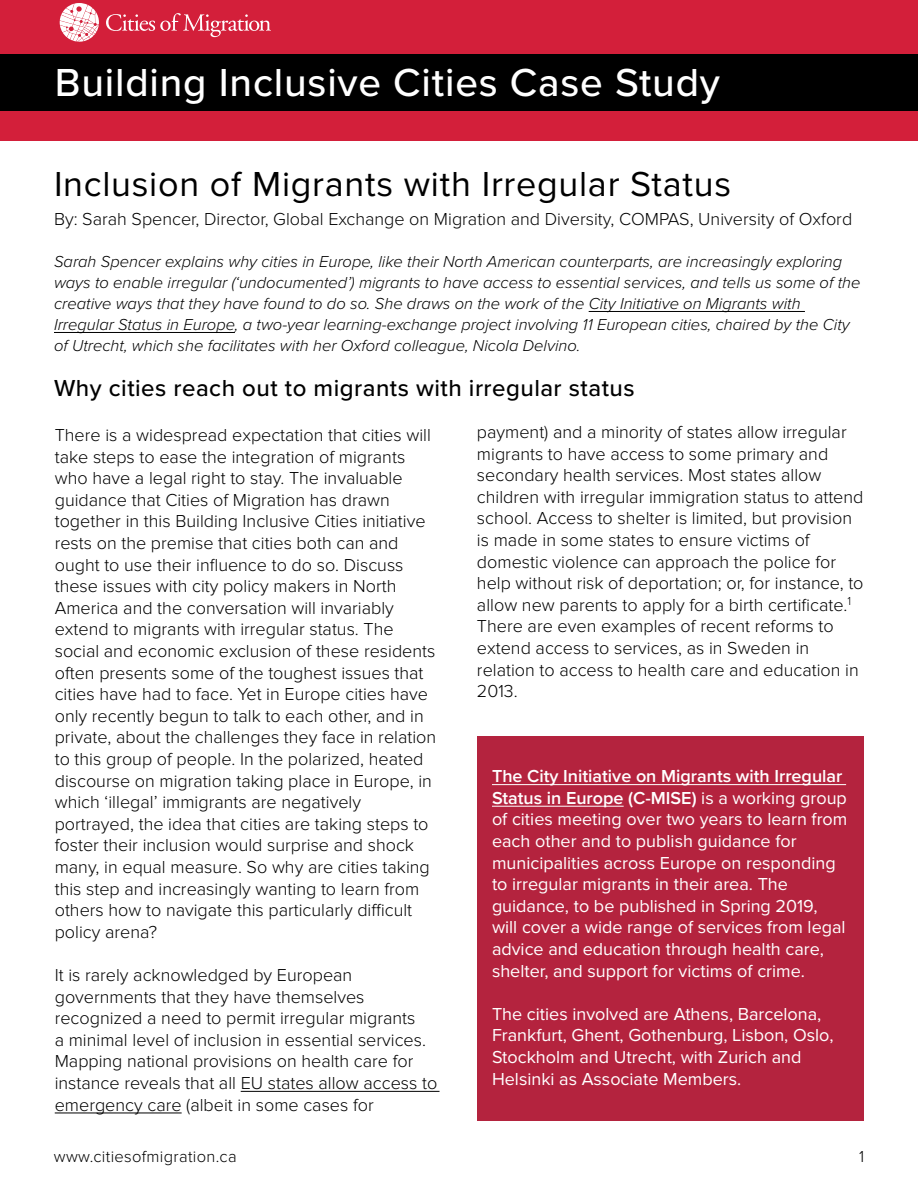
<style>
.page{position:relative;width:918px;height:1188px;background:#fff}
.page>*{position:absolute;margin:0;border:0;box-sizing:border-box;transform-origin:0 0}
.t1{font:500 40.5px "Proxima Nova";letter-spacing:.02em;color:#fff}
.t2{font:36px "Proxima Nova";letter-spacing:.02em;color:#000}
.t3{font:500 24px "Proxima Nova";letter-spacing:.02em;color:#000}
.t4{font:300 18px/21.6px "Proxima Nova";color:#000}
.t5{font:18px/21.6px "Proxima Nova";color:#fff}
.t6{font:italic 300 16.5px/21px "Proxima Nova";color:#000}
.t7{font:300 16.5px "Proxima Nova";letter-spacing:.02em;color:#000}
.s1{font-weight:600}
</style>
<div class="page">
<div style="left:0;top:0;width:918px;height:140px;background:#d31f3a"></div>
<svg style="left:106px;top:13px;width:165px;height:24px"></svg>
<svg style="left:60px;top:3px;width:39px;height:39px"></svg>
<div style="left:477px;top:736px;width:387px;height:384px;background:#b4233e"></div>
<hr style="left:589px;top:311px;width:216px;height:1px;background:#000">
<hr style="left:54px;top:332px;width:181px;height:1px;background:#000">
<hr style="left:241px;top:1091px;width:199px;height:1px;background:#000">
<hr style="left:55px;top:1113px;width:127px;height:1px;background:#000">
<hr style="left:492px;top:784px;width:354px;height:1px;background:#fff">
<hr style="left:492px;top:806px;width:132px;height:1px;background:#fff">
<div style="left:0;top:55px;width:918px;height:56px;background:#000"></div>
<h1 class="t1" style="left:55px;top:53px;width:667px">Building Inclusive Cities Case Study</h1>
<h2 class="t2" style="left:54px;top:164px;width:679px">Inclusion of Migrants with Irregular Status</h2>
<p class="t4" style="left:54px;top:209px;width:800px">By: Sarah Spencer, Director, Global Exchange on Migration and Diversity, COMPAS, University of Oxford</p>
<p class="t6" style="left:54px;top:250px;width:808px">Sarah Spencer explains why cities in Europe, like their North American counterparts, are increasingly exploring ways to enable irregular (‘undocumented’) migrants to have access to essential services, and tells us some of the creative ways that they have found to do so. She draws on the work of the City Initiative on Migrants with Irregular Status in Europe, a two-year learning-exchange project involving 11 European cities, chaired by the City of Utrecht, which she facilitates with her Oxford colleague, Nicola Delvino.</p>
<h3 class="t3" style="left:54px;top:370px;width:582px">Why cities reach out to migrants with irregular status</h3>
<p class="t4" style="left:55px;top:425px;width:383px">There is a widespread expectation that cities will take steps to ease the integration of migrants who have a legal right to stay. The invaluable guidance that Cities of Migration has drawn together in this Building Inclusive Cities initiative rests on the premise that cities both can and ought to use their influence to do so. Discuss these issues with city policy makers in North America and the conversation will invariably extend to migrants with irregular status. The social and economic exclusion of these residents often presents some of the toughest issues that cities have had to face. Yet in Europe cities have only recently begun to talk to each other, and in private, about the challenges they face in relation to this group of people. In the polarized, heated discourse on migration taking place in Europe, in which ‘illegal’ immigrants are negatively portrayed, the idea that cities are taking steps to foster their inclusion would surprise and shock many, in equal measure. So why are cities taking this step and increasingly wanting to learn from others how to navigate this particularly difficult policy arena?</p>
<p class="t4" style="left:55px;top:965px;width:384px">It is rarely acknowledged by European governments that they have themselves recognized a need to permit irregular migrants<br>a minimal level of inclusion in essential services.<br>Mapping national provisions on health care for instance reveals that all EU states allow access to emergency care (albeit in some cases for</p>
<p class="t4" style="left:477px;top:422px;width:388px">payment) and a minority of states allow irregular migrants to have access to some primary and secondary health services. Most states allow children with irregular immigration status to attend school. Access to shelter is limited, but provision is made in some states to ensure victims of domestic violence can approach the police for help without risk of deportation; or, for instance, to allow new parents to apply for a birth certificate.<sup>1<br></sup>There are even examples of recent reforms to extend access to services, as in Sweden in relation to access to health care and education in 2013.</p>
<p class="t5" style="left:492px;top:766px;width:357px"><span class="s1">The City Initiative on Migrants with Irregular Status in Europe (C-MISE)</span> is a working group of cities meeting over two years to learn from each other and to publish guidance for municipalities across Europe on responding to irregular migrants in their area. The guidance, to be published in Spring 2019,<br>will cover a wide range of services from legal advice and education through health care, shelter, and support for victims of crime.</p>
<p class="t5" style="left:492px;top:1004px;width:343px">The cities involved are Athens, Barcelona, Frankfurt, Ghent, Gothenburg, Lisbon, Oslo, Stockholm and Utrecht, with Zurich and Helsinki as Associate Members.</p>
<p class="t7" style="left:54px;top:1149px;width:184px">www.citiesofmigration.ca</p>
<p class="t7" style="left:859px;top:1149px;width:7px">1</p>
</div>
